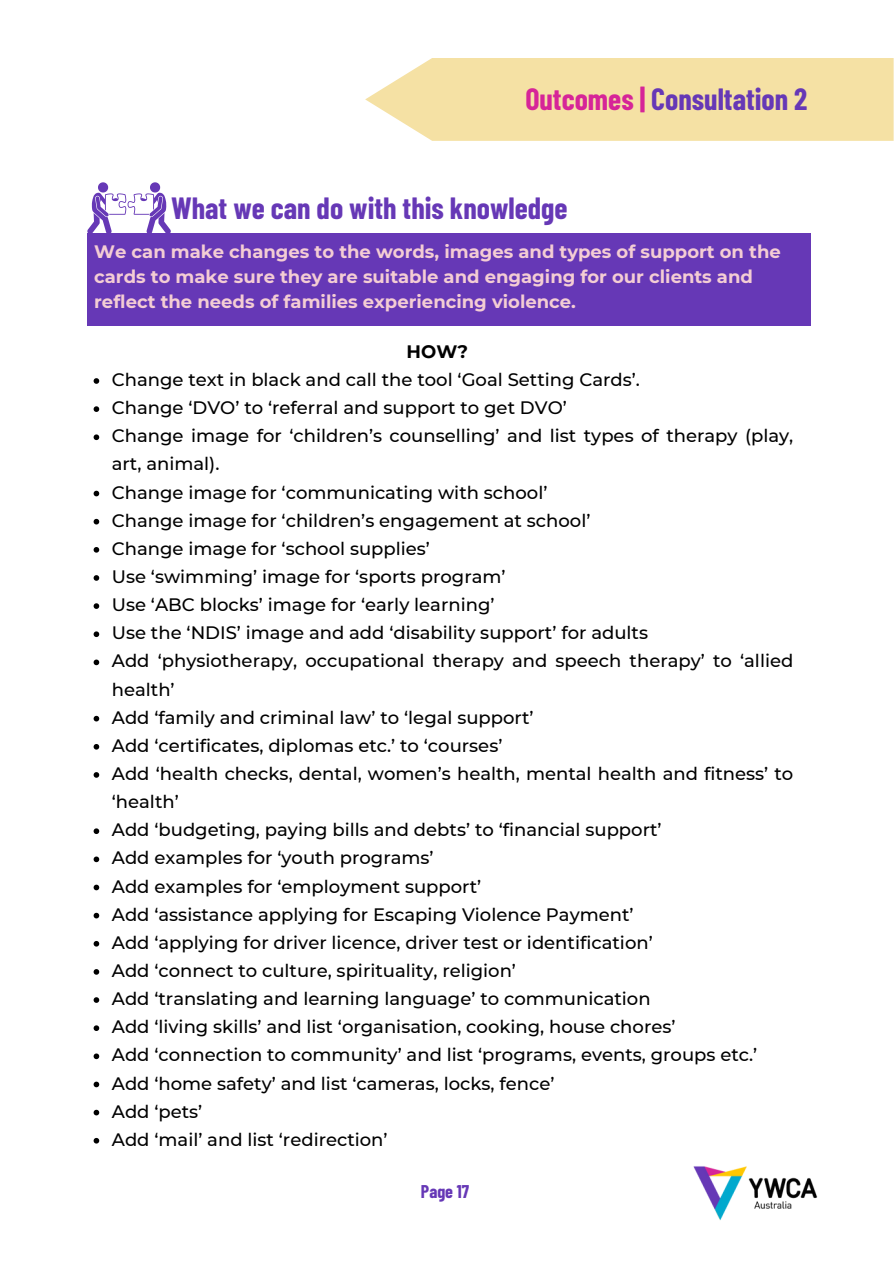
<style>
.page{position:relative;width:894px;height:1264px;background:#fff}
.page>*{position:absolute;margin:0;border:0;box-sizing:border-box;transform-origin:0 0}
.t1{font:700 30px "Barlow Condensed";color:#6638b6}
.t2{font:500 18px/28.2px "Montserrat";color:#000}
.t3{font:700 18px/24.8px "Montserrat";color:#f4cdd4}
.t4{font:700 18px "Barlow Condensed";color:#6638b6}
.t5{font:700 18px "Montserrat";color:#000}
.s1{color:#d62598}
</style>
<div class="page">
<img style="left:693px;top:1166px;width:123px;height:54px">
<div style="left:87px;top:233px;width:723px;height:92px;background:#6638b6"></div>
<svg style="left:94px;top:378px;width:5px;height:6px"></svg>
<svg style="left:94px;top:406px;width:5px;height:6px"></svg>
<svg style="left:94px;top:434px;width:5px;height:6px"></svg>
<svg style="left:94px;top:490px;width:5px;height:6px"></svg>
<svg style="left:94px;top:519px;width:5px;height:5px"></svg>
<svg style="left:94px;top:547px;width:5px;height:5px"></svg>
<svg style="left:94px;top:575px;width:5px;height:5px"></svg>
<svg style="left:94px;top:603px;width:5px;height:6px"></svg>
<svg style="left:94px;top:631px;width:5px;height:6px"></svg>
<svg style="left:94px;top:659px;width:5px;height:6px"></svg>
<svg style="left:94px;top:715px;width:5px;height:6px"></svg>
<svg style="left:94px;top:744px;width:5px;height:5px"></svg>
<svg style="left:94px;top:772px;width:5px;height:5px"></svg>
<svg style="left:94px;top:828px;width:5px;height:6px"></svg>
<svg style="left:94px;top:856px;width:5px;height:6px"></svg>
<svg style="left:94px;top:884px;width:5px;height:6px"></svg>
<svg style="left:94px;top:912px;width:5px;height:6px"></svg>
<svg style="left:94px;top:941px;width:5px;height:5px"></svg>
<svg style="left:94px;top:969px;width:5px;height:5px"></svg>
<svg style="left:94px;top:997px;width:5px;height:5px"></svg>
<svg style="left:94px;top:1025px;width:5px;height:5px"></svg>
<svg style="left:94px;top:1053px;width:5px;height:6px"></svg>
<svg style="left:94px;top:1081px;width:5px;height:6px"></svg>
<svg style="left:94px;top:1109px;width:5px;height:6px"></svg>
<svg style="left:94px;top:1137px;width:5px;height:6px"></svg>
<svg style="left:87px;top:182px;width:84px;height:51px"></svg>
<svg style="left:365px;top:58px;width:528px;height:83px;background:#f5e2aa"></svg>
<p class="t1" style="left:525px;top:80px;width:283px"><span class="s1">Outcomes |</span> Consultation 2</p>
<h1 class="t1" style="left:171px;top:189px;width:398px">What we can do with this knowledge</h1>
<p class="t3" style="left:94px;top:239px;width:688px">We can make changes to the words, images and types of support on the cards to make sure they are suitable and engaging for our clients and reflect the needs of families experiencing violence.</p>
<h1 class="t5" style="left:406px;top:340px;width:63px">HOW?</h1>
<h3 class="t2" style="left:112px;top:365px;width:529px">Change text in black and call the tool ‘Goal Setting Cards’.</h3>
<h2 class="t2" style="left:112px;top:393px;width:456px">Change ‘DVO’ to ‘referral and support to get DVO’</h2>
<p class="t2" style="left:112px;top:422px;width:682px">Change image for ‘children’s counselling’ and list types of therapy (play, art, animal).</p>
<p class="t2" style="left:112px;top:478px;width:437px">Change image for ‘communicating with school’</p>
<p class="t2" style="left:112px;top:506px;width:480px">Change image for ‘children’s engagement at school’</p>
<p class="t2" style="left:112px;top:534px;width:319px">Change image for ‘school supplies’</p>
<p class="t2" style="left:112px;top:562px;width:395px">Use ‘swimming’ image for ‘sports program’</p>
<p class="t2" style="left:112px;top:590px;width:384px">Use ‘ABC blocks’ image for ‘early learning’</p>
<p class="t2" style="left:112px;top:618px;width:537px">Use the ‘NDIS’ image and add ‘disability support’ for adults</p>
<p class="t2" style="left:112px;top:647px;width:682px">Add ‘physiotherapy, occupational therapy and speech therapy’ to ‘allied health’</p>
<p class="t2" style="left:112px;top:703px;width:423px">Add ‘family and criminal law’ to ‘legal support’</p>
<p class="t2" style="left:112px;top:731px;width:392px">Add ‘certificates, diplomas etc.’ to ‘courses’</p>
<p class="t2" style="left:112px;top:759px;width:682px">Add ‘health checks, dental, women’s health, mental health and fitness’ to ‘health’</p>
<p class="t2" style="left:112px;top:815px;width:551px">Add ‘budgeting, paying bills and debts’ to ‘financial support’</p>
<p class="t2" style="left:112px;top:843px;width:323px">Add examples for ‘youth programs’</p>
<p class="t2" style="left:112px;top:872px;width:371px">Add examples for ‘employment support’</p>
<p class="t2" style="left:112px;top:900px;width:523px">Add ‘assistance applying for Escaping Violence Payment’</p>
<p class="t2" style="left:112px;top:928px;width:542px">Add ‘applying for driver licence, driver test or identification’</p>
<p class="t2" style="left:112px;top:956px;width:405px">Add ‘connect to culture, spirituality, religion’</p>
<p class="t2" style="left:112px;top:984px;width:540px">Add ‘translating and learning language’ to communication</p>
<p class="t2" style="left:112px;top:1012px;width:565px">Add ‘living skills’ and list ‘organisation, cooking, house chores’</p>
<p class="t2" style="left:112px;top:1040px;width:646px">Add ‘connection to community’ and list ‘programs, events, groups etc.’</p>
<p class="t2" style="left:112px;top:1068px;width:444px">Add ‘home safety’ and list ‘cameras, locks, fence’</p>
<p class="t2" style="left:112px;top:1097px;width:92px">Add ‘pets’</p>
<p class="t2" style="left:112px;top:1125px;width:277px">Add ‘mail’ and list ‘redirection’</p>
<p class="t4" style="left:421px;top:1180px;width:50px">Page 17</p>
</div>
